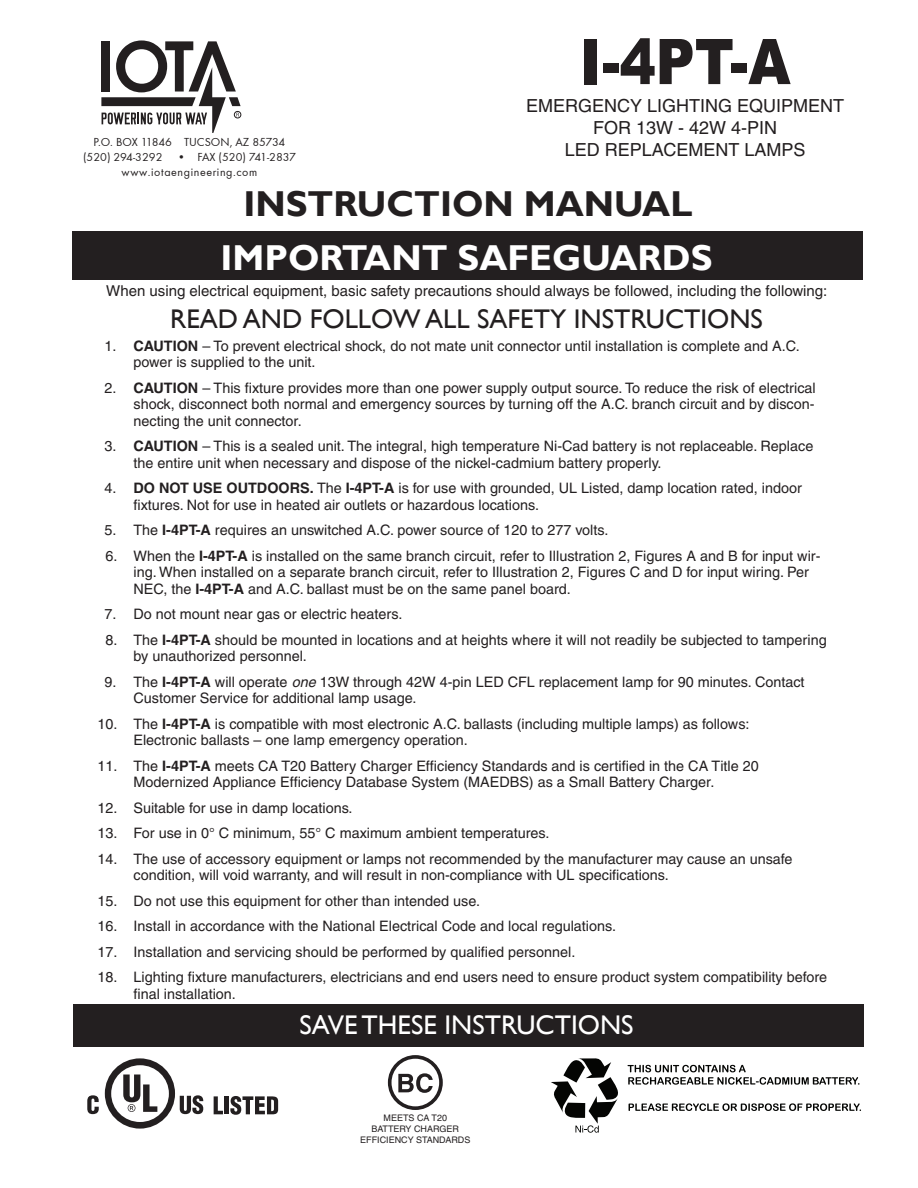
<style>
.page{position:relative;width:918px;height:1188px;background:#fff}
.page>*{position:absolute;margin:0;border:0;box-sizing:border-box;transform-origin:0 0}
.Product_Name{font:900 63px "Arial";color:#231f20;scale:.86 1}
.Headline{font:700 36px "Gill Sans";color:#fff}
.Headline-2{font:700 36px "Gill Sans";color:#231f20}
.Subhead_1{font:27px "Gill Sans";color:#231f20}
.Subhead_1-2{font:27px "Gill Sans";color:#fff}
.Product_Name_2{font:18px "Helvetica";color:#231f20}
.Body_text{font:15px "Helvetica";color:#231f20}
.Hanging_indent{font:14.4px/16.5px "Helvetica";color:#231f20}
.Subhead_2{font:12px "Futura";color:#231f20}
.Subhead_2-2{font:12px "Futura";letter-spacing:.05em;color:#231f20}
.t1{font:9px "Helvetica";color:#231f20}
.s1{font-weight:700}
.s2{font-style:italic}
</style>
<div class="page">
<div style="left:74px;top:1004px;width:790px;height:43px;background:#231f20"></div>
<div style="left:73px;top:231px;width:790px;height:49px;background:#231f20"></div>
<svg style="left:214px;top:1096px;width:9px;height:18px"></svg>
<hr style="left:225px;top:1096px;width:4px;height:18px;background:#231f20">
<svg style="left:230px;top:1096px;width:48px;height:19px"></svg>
<svg style="left:87px;top:1095px;width:12px;height:19px"></svg>
<svg style="left:105px;top:1058px;width:98px;height:71px"></svg>
<svg style="left:551px;top:1058px;width:67px;height:75px"></svg>
<svg style="left:628px;top:1065px;width:232px;height:20px"></svg>
<svg style="left:629px;top:1103px;width:232px;height:8px"></svg>
<svg style="left:101px;top:40px;width:140px;height:92px"></svg>
<svg style="left:388px;top:1055px;width:55px;height:55px"></svg>
<p class="Subhead_2" style="left:93px;top:136px;width:193px">P.O. BOX 11846 TUCSON, AZ 85734</p>
<p class="Subhead_2" style="left:83px;top:151px;width:214px">(520) 294-3292 • FAX (520) 741-2837</p>
<p class="Subhead_2-2" style="left:122px;top:166px;width:137px">www.iotaengineering.com</p>
<p class="Product_Name" style="left:580px;top:16px;width:246px">I-4PT-A</p>
<p class="Product_Name_2" style="left:526px;top:96px;width:319px">EMERGENCY LIGHTING EQUIPMENT</p>
<p class="Product_Name_2" style="left:593px;top:117px;width:186px">FOR 13W - 42W 4-PIN</p>
<p class="Product_Name_2" style="left:565px;top:139px;width:242px">LED REPLACEMENT LAMPS</p>
<p class="Headline-2" style="left:243px;top:182px;width:451px">INSTRUCTION MANUAL</p>
<p class="Headline" style="left:221px;top:236px;width:493px">IMPORTANT SAFEGUARDS</p>
<p class="Body_text" style="left:106px;top:282px;width:723px">When using electrical equipment, basic safety precautions should always be followed, including the following:</p>
<p class="Subhead_1" style="left:170px;top:303px;width:594px">READ AND FOLLOW ALL SAFETY INSTRUCTIONS</p>
<p class="Hanging_indent" style="left:134px;top:337px;width:668px;text-indent:-29px">1. <span class="s1">CAUTION</span> – To prevent electrical shock, do not mate unit connector until installation is complete and A.C. power is supplied to the unit.</p>
<p class="Hanging_indent" style="left:134px;top:379px;width:684px;text-align:justify;text-indent:-29px">2. <span class="s1">CAUTION</span> – This fixture provides more than one power supply output source. To reduce the risk of electrical shock, disconnect both normal and emergency sources by turning off the A.C. branch circuit and by discon&shy;necting the unit connector.</p>
<p class="Hanging_indent" style="left:134px;top:438px;width:681px;text-indent:-29px">3. <span class="s1">CAUTION</span> – This is a sealed unit. The integral, high temperature Ni-Cad battery is not replaceable. Replace the entire unit when necessary and dispose of the nickel-cadmium battery properly.</p>
<p class="Hanging_indent" style="left:134px;top:480px;width:670px;text-indent:-29px">4. <span class="s1">DO NOT USE OUTDOORS.</span> The <span class="s1">I-4PT-A</span> is for use with grounded, UL Listed, damp location rated, indoor fixtures. Not for use in heated air outlets or hazardous locations.</p>
<p class="Hanging_indent" style="left:104px;top:522px;width:506px">5. The <span class="s1">I-4PT-A</span> requires an unswitched A.C. power source of 120 to 277 volts.</p>
<p class="Hanging_indent" style="left:134px;top:547px;width:688px;text-indent:-28px">6. When the <span class="s1">I-4PT-A</span> is installed on the same branch circuit, refer to Illustration 2, Figures A and B for input wir&shy;ing. When installed on a separate branch circuit, refer to Illustration 2, Figures C and D for input wiring. Per<br>NEC, the <span class="s1">I-4PT-A</span> and A.C. ballast must be on the same panel board.</p>
<p class="Hanging_indent" style="left:104px;top:606px;width:300px">7. Do not mount near gas or electric heaters.</p>
<p class="Hanging_indent" style="left:134px;top:631px;width:695px;text-indent:-28px">8. The <span class="s1">I-4PT-A</span> should be mounted in locations and at heights where it will not readily be subjected to tampering by unauthorized personnel.</p>
<p class="Hanging_indent" style="left:134px;top:673px;width:673px;text-indent:-29px">9. The <span class="s1">I-4PT-A</span> will operate <span class="s2">one</span> 13W through 42W 4-pin LED CFL replacement lamp for 90 minutes. Contact<br>Customer Service for additional lamp usage.</p>
<p class="Hanging_indent" style="left:134px;top:715px;width:618px;text-indent:-36px">10. The <span class="s1">I-4PT-A</span> is compatible with most electronic A.C. ballasts (including multiple lamps) as follows:<br>Electronic ballasts – one lamp emergency operation.</p>
<p class="Hanging_indent" style="left:98px;top:757px;width:663px;text-align:center">11. The <span class="s1">I-4PT-A</span> meets CA T20 Battery Charger Efficiency Standards and is certified in the CA Title 20<br>Modernized Appliance Efficiency Database System (MAEDBS) as a Small Battery Charger.</p>
<p class="Hanging_indent" style="left:98px;top:799px;width:257px">12. Suitable for use in damp locations.</p>
<p class="Hanging_indent" style="left:98px;top:825px;width:454px">13. For use in 0° C minimum, 55° C maximum ambient temperatures.</p>
<p class="Hanging_indent" style="left:134px;top:850px;width:661px;text-indent:-36px">14. The use of accessory equipment or lamps not recommended by the manufacturer may cause an unsafe condition, will void warranty, and will result in non-compliance with UL specifications.</p>
<p class="Hanging_indent" style="left:98px;top:892px;width:384px">15. Do not use this equipment for other than intended use.</p>
<p class="Hanging_indent" style="left:98px;top:918px;width:520px">16. Install in accordance with the National Electrical Code and local regulations.</p>
<p class="Hanging_indent" style="left:98px;top:943px;width:479px">17. Installation and servicing should be performed by qualified personnel.</p>
<p class="Hanging_indent" style="left:134px;top:969px;width:695px;text-indent:-36px">18. Lighting fixture manufacturers, electricians and end users need to ensure product system compatibility before final installation.</p>
<p class="Subhead_1-2" style="left:300px;top:1009px;width:335px">SAVE THESE INSTRUCTIONS</p>
<p class="t1" style="left:384px;top:1113px;width:65px">MEETS CA T20</p>
<p class="t1" style="left:372px;top:1124px;width:89px">BATTERY CHARGER</p>
<p class="t1" style="left:360px;top:1135px;width:112px">EFFICIENCY STANDARDS</p>
</div>
